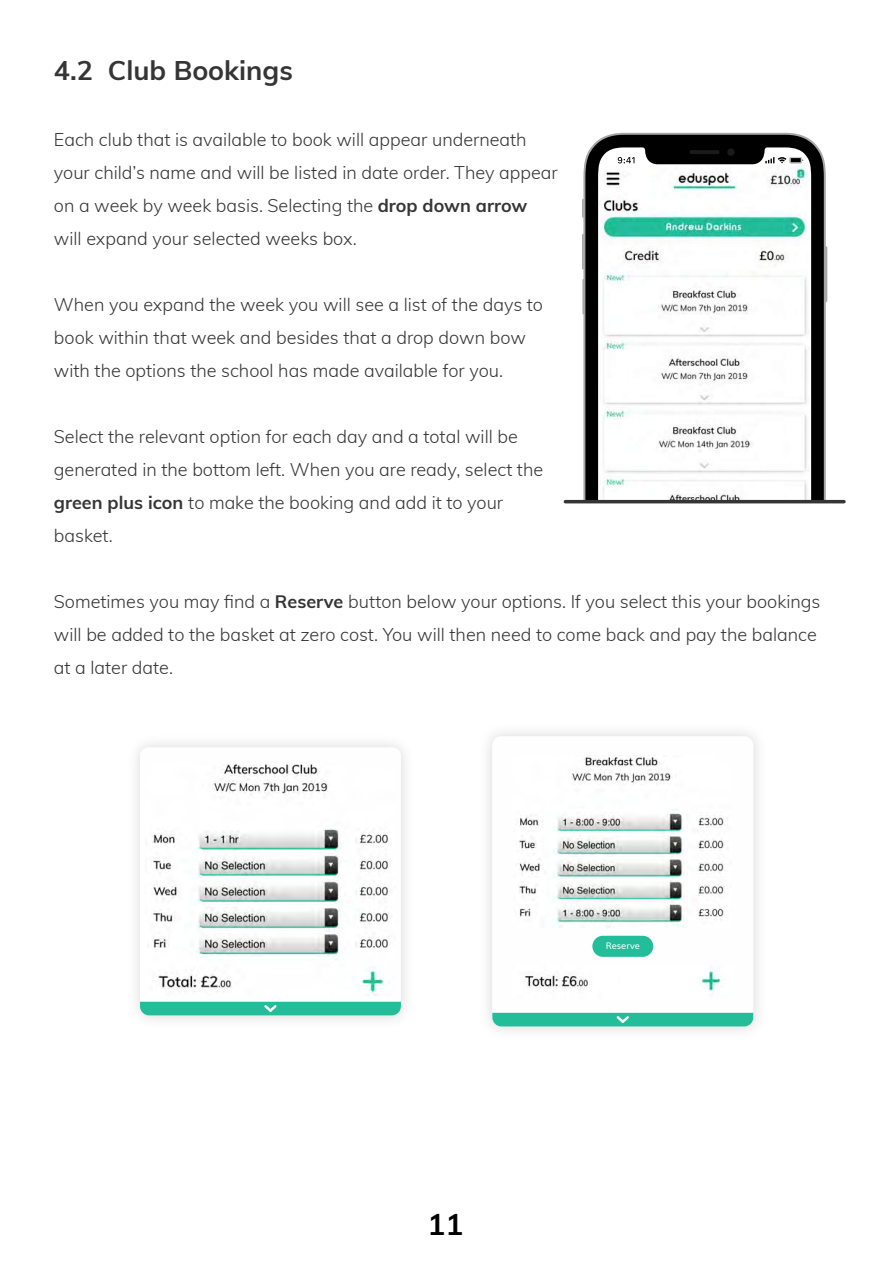
<style>
.page{position:relative;width:893px;height:1263px;background:#fff}
.page>*{position:absolute;margin:0;border:0;box-sizing:border-box;transform-origin:0 0}
.t1{font:700 30px "Muli";color:#000}
.t2{font:700 27px "Muli";color:#363535}
.t3{font:300 18px/33px "Muli";color:#363535}
.t4{font:9.15px "Muli";color:#fff}
.s1{font-weight:700}
</style>
<div class="page">
<hr style="left:51px;top:0;width:1px;height:1263px;background:#000">
<hr style="left:842px;top:0;width:1px;height:1263px;background:#000">
<hr style="left:0;top:51px;width:893px;height:1px;background:#000">
<svg style="left:583px;top:133px;width:243px;height:367px;background:#b6b6b6"></svg>
<svg style="left:585px;top:135px;width:239px;height:365px;background:#0e0e0e"></svg>
<svg style="left:582px;top:199px;width:2px;height:19px"></svg>
<svg style="left:582px;top:234px;width:2px;height:35px"></svg>
<svg style="left:582px;top:279px;width:2px;height:35px"></svg>
<svg style="left:825px;top:246px;width:2px;height:56px"></svg>
<svg style="left:598px;top:147px;width:213px;height:353px;fill:#050505"></svg>
<div style="left:727px;top:148px;width:8px;height:8px;background:#1a1a1c;border-radius:50%"></div>
<hr style="left:689px;top:150px;width:30px;height:4px;background:#1a1a1c;border-radius:2px">
<svg style="left:618px;top:157px;width:16px;height:6px"></svg>
<svg style="left:765px;top:156px;width:38px;height:7px"></svg>
<img style="left:599px;top:165px;width:211px;height:335px">
<hr style="left:565px;top:500px;width:279px;height:3px;background:#363535">
<svg style="left:140px;top:1001px;width:261px;height:14px;background:#33c1a1"></svg>
<img style="left:146px;top:762px;width:249px;height:233px">
<svg style="left:492px;top:1012px;width:261px;height:14px;background:#34c1a1"></svg>
<img style="left:513px;top:965px;width:220px;height:33px">
<img style="left:514px;top:755px;width:218px;height:172px">
<div style="left:592px;top:936px;width:61px;height:21px;background:#24bd9a;border-radius:11px"></div>
<h2 class="t2" style="left:54px;top:50px;width:240px">4.2 Club Bookings</h2>
<p class="t3" style="left:54px;top:122px;width:505px">Each club that is available to book will appear underneath your child’s name and will be listed in date order. They appear on a week by week basis. Selecting the <span class="s1">drop down arrow </span>will expand your selected weeks box.</p>
<p class="t3" style="left:54px;top:287px;width:491px">When you expand the week you will see a list of the days to book within that week and besides that a drop down bow with the options the school has made available for you.</p>
<p class="t3" style="left:54px;top:419px;width:491px">Select the relevant option for each day and a total will be generated in the bottom left. When you are ready, select the <span class="s1">green plus icon</span> to make the booking and add it to your basket.</p>
<p class="t3" style="left:54px;top:584px;width:768px">Sometimes you may find a <span class="s1">Reserve</span> button below your options. If you select this your bookings will be added to the basket at zero cost. You will then need to come back and pay the balance at a later date.</p>
<h1 class="t1" style="left:428px;top:1202px;width:37px">11</h1>
<p class="t4" style="left:606px;top:938px;width:36px">Reserve</p>
</div>
